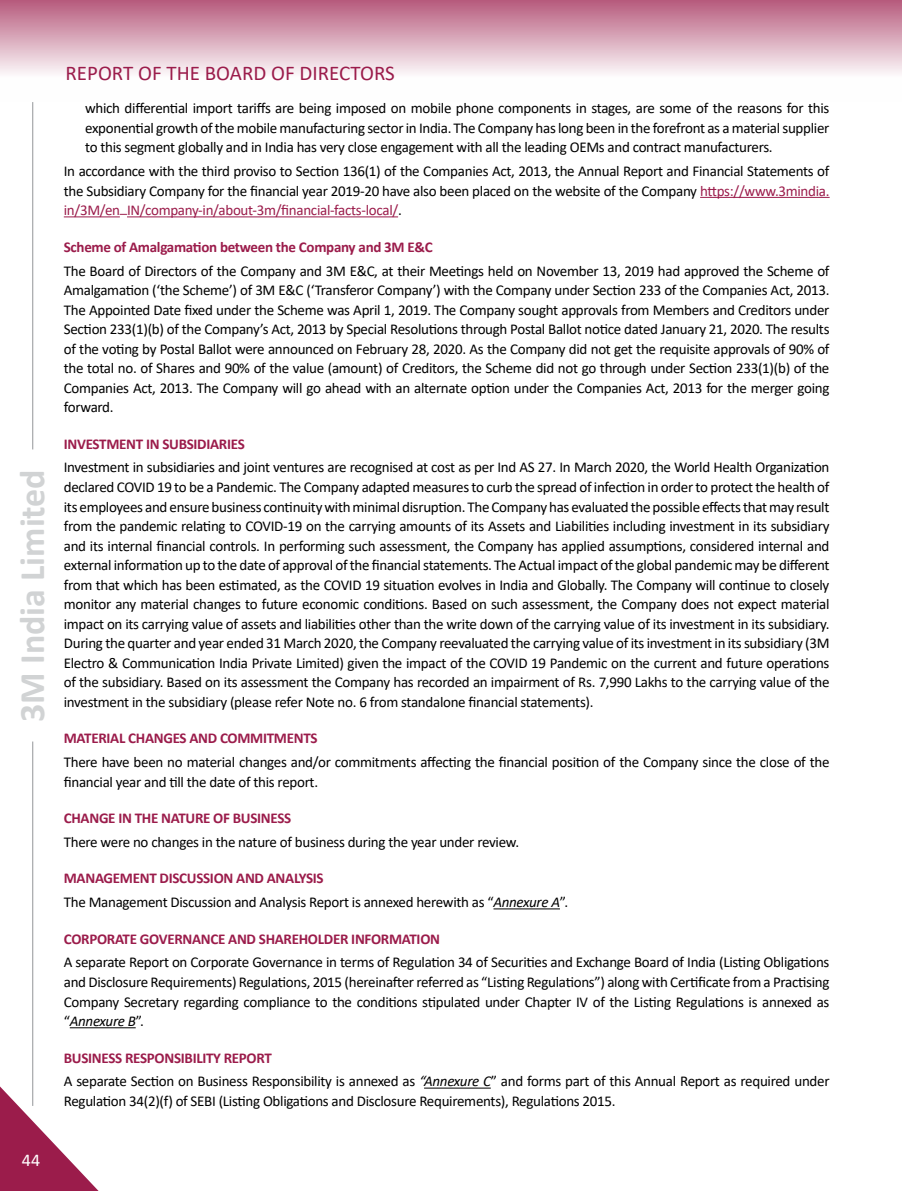
<style>
.page{position:relative;width:902px;height:1191px;background:#fff}
.page>*{position:absolute;margin:0;border:0;box-sizing:border-box;transform-origin:0 0}
.t1{font:700 36px "Calibri";color:#d1d3d4}
.t2{font:21px "Calibri";color:#9b1c4b}
.t3{font:18px "Calibri";color:#fff}
.t4{font:15px/19.5px "Calibri";letter-spacing:-.02em;color:#000;text-align:justify}
.t5{font:700 15px "Calibri";letter-spacing:-.02em;color:#9b1c4b}
.s1{color:#9b1c4b}
.s2{font-weight:700;color:#9b1c4b}
.s3{font-style:italic}
</style>
<div class="page">
<hr style="left:32px;top:102px;width:1px;height:347px;background:#939598">
<hr style="left:32px;top:741px;width:1px;height:365px;background:#939598">
<svg style="left:0;top:1073px;width:99px;height:118px"></svg>
<div style="left:0;top:0;width:901px;height:102px;background:linear-gradient(to bottom,#ba6383,#fff)"></div>
<hr style="left:700px;top:197px;width:129px;height:1px;background:#9b1c4b">
<hr style="left:64px;top:216px;width:56px;height:1px;background:#9b1c4b">
<hr style="left:127px;top:216px;width:271px;height:1px;background:#9b1c4b">
<hr style="left:493px;top:908px;width:67px;height:1px;background:#000">
<hr style="left:70px;top:1027px;width:66px;height:1px;background:#000">
<hr style="left:424px;top:1087px;width:66px;height:1px;background:#000">
<h1 class="t1" style="left:7px;top:722px;width:254px;rotate:-90deg">3M India Limited</h1>
<p class="t3" style="left:22px;top:1147px;width:20px">44</p>
<h2 class="t2" style="left:65px;top:58px;width:331px">REPORT OF THE BOARD OF DIRECTORS</h2>
<p class="t4" style="left:85px;top:98px;width:745px">which differential import tariffs are being imposed on mobile phone components in stages, are some of the reasons for this exponential growth of the mobile manufacturing sector in India. The Company has long been in the forefront as a material supplier to this segment globally and in India has very close engagement with all the leading OEMs and contract manufacturers.</p>
<p class="t4" style="left:64px;top:161px;width:767px">In accordance with the third proviso to Section 136(1) of the Companies Act, 2013, the Annual Report and Financial Statements of the Subsidiary Company for the financial year 2019-20 have also been placed on the website of the Company <span class="s1">https://www.3mindia. in/3M/en</span><sup>_</sup><span class="s1">IN/company-in/about-3m/financial-facts-local/</span>.</p>
<p class="t5" style="left:64px;top:236px;width:370px">Scheme of Amalgamation between the Company and 3M E&amp;C</p>
<p class="t4" style="left:64px;top:260px;width:767px">The Board of Directors of the Company and 3M E&amp;C, at their Meetings held on November 13, 2019 had approved the Scheme of Amalgamation (‘the Scheme’) of 3M E&amp;C (‘Transferor Company’) with the Company under Section 233 of the Companies Act, 2013.<br>The Appointed Date fixed under the Scheme was April 1, 2019. The Company sought approvals from Members and Creditors under Section 233(1)(b) of the Company’s Act, 2013 by Special Resolutions through Postal Ballot notice dated January 21, 2020. The results of the voting by Postal Ballot were announced on February 28, 2020. As the Company did not get the requisite approvals of 90% of the total no. of Shares and 90% of the value (amount) of Creditors, the Scheme did not go through under Section 233(1)(b) of the Companies Act, 2013. The Company will go ahead with an alternate option under the Companies Act, 2013 for the merger going forward.</p>
<p class="t5" style="left:64px;top:433px;width:182px">INVESTMENT IN SUBSIDIARIES</p>
<p class="t4" style="left:64px;top:457px;width:767px">Investment in subsidiaries and joint ventures are recognised at cost as per Ind AS 27. In March 2020, the World Health Organization declared COVID 19 to be a Pandemic. The Company adapted measures to curb the spread of infection in order to protect the health of its employees and ensure business continuity with minimal disruption. The Company has evaluated the possible effects that may result from the pandemic relating to COVID-19 on the carrying amounts of its Assets and Liabilities including investment in its subsidiary and its internal financial controls. In performing such assessment, the Company has applied assumptions, considered internal and external information up to the date of approval of the financial statements. The Actual impact of the global pandemic may be different from that which has been estimated, as the COVID 19 situation evolves in India and Globally. The Company will continue to closely monitor any material changes to future economic conditions. Based on such assessment, the Company does not expect material impact on its carrying value of assets and liabilities other than the write down of the carrying value of its investment in its subsidiary.<br>During the quarter and year ended 31 March 2020, the Company reevaluated the carrying value of its investment in its subsidiary (3M Electro &amp; Communication India Private Limited) given the impact of the COVID 19 Pandemic on the current and future operations of the subsidiary. Based on its assessment the Company has recorded an impairment of Rs. 7,990 Lakhs to the carrying value of the investment in the subsidiary (please refer Note no. 6 from standalone financial statements).</p>
<p class="t5" style="left:64px;top:727px;width:255px">MATERIAL CHANGES AND COMMITMENTS</p>
<p class="t4" style="left:64px;top:752px;width:767px">There have been no material changes and/or commitments affecting the financial position of the Company since the close of the financial year and till the date of this report.</p>
<p class="t5" style="left:64px;top:807px;width:229px">CHANGE IN THE NATURE OF BUSINESS</p>
<p class="t4" style="left:64px;top:831px;width:457px">There were no changes in the nature of business during the year under review.</p>
<p class="t4" style="left:64px;top:866px;width:506px;line-height:23.7px"><span class="s2">MANAGEMENT DISCUSSION AND ANALYSIS<br></span>The Management Discussion and Analysis Report is annexed herewith as “<span class="s3">Annexure A</span>”.</p>
<p class="t5" style="left:64px;top:928px;width:378px">CORPORATE GOVERNANCE AND SHAREHOLDER INFORMATION</p>
<p class="t4" style="left:64px;top:952px;width:767px">A separate Report on Corporate Governance in terms of Regulation 34 of Securities and Exchange Board of India (Listing Obligations and Disclosure Requirements) Regulations, 2015 (hereinafter referred as “Listing Regulations”) along with Certificate from a Practising Company Secretary regarding compliance to the conditions stipulated under Chapter IV of the Listing Regulations is annexed as “<span class="s3">Annexure B</span>”.</p>
<p class="t4" style="left:64px;top:1045px;width:767px;line-height:23.7px"><span class="s2">BUSINESS RESPONSIBILITY REPORT<br></span>A separate Section on Business Responsibility is annexed as <span class="s3">“Annexure C</span>” and forms part of this Annual Report as required under</p>
<p class="t4" style="left:64px;top:1090px;width:553px">Regulation 34(2)(f) of SEBI (Listing Obligations and Disclosure Requirements), Regulations 2015.</p>
</div>
